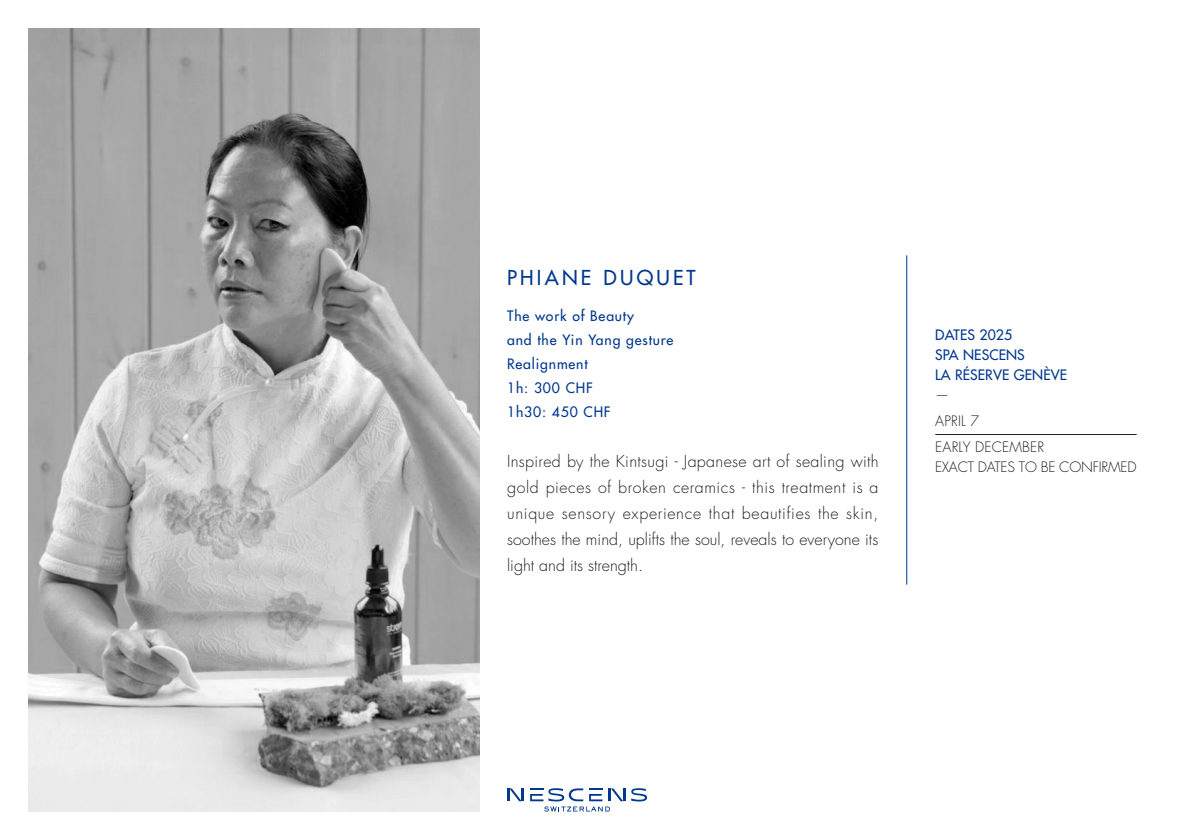
<style>
.page{position:relative;width:1191px;height:840px;background:#fff}
.page>*{position:absolute;margin:0;border:0;box-sizing:border-box;transform-origin:0 0}
.t1{font:500 20px "Futura Std";letter-spacing:.16em;color:#00388e}
.t2{font:300 16px/26px "Futura Std";color:#231f20;text-align:justify}
.t3{font:500 14px "Futura Std";letter-spacing:.06em;color:#00388e}
.t4{font:500 14px "Futura Std";letter-spacing:.01em;color:#00388e}
.t5{font:300 14px "Futura Std";letter-spacing:-.015em;color:#231f20}
.t6{font:300 14px "Futura Std";letter-spacing:.01em;color:#231f20}
</style>
<div class="page">
<img style="left:28px;top:28px;width:451px;height:783px">
<hr style="left:906px;top:255px;width:1px;height:329px;background:#00388e">
<hr style="left:935px;top:434px;width:201px;height:1px;background:#231f20">
<svg style="left:507px;top:788px;width:17px;height:12px"></svg>
<svg style="left:631px;top:788px;width:16px;height:13px"></svg>
<svg style="left:530px;top:788px;width:95px;height:23px"></svg>
<p class="t1" style="left:507px;top:265px;width:190px">PHIANE DUQUET</p>
<p class="t3" style="left:507px;top:307px;width:128px">The work of Beauty</p>
<p class="t3" style="left:507px;top:331px;width:168px">and the Yin Yang gesture</p>
<p class="t3" style="left:507px;top:355px;width:82px">Realignment</p>
<p class="t3" style="left:507px;top:379px;width:87px">1h: 300 CHF</p>
<p class="t3" style="left:507px;top:403px;width:105px">1h30: 450 CHF</p>
<p class="t2" style="left:507px;top:448px;width:373px">Inspired by the Kintsugi - Japanese art of sealing with gold pieces of broken ceramics - this treatment is a unique sensory experience that beautifies the skin, soothes the mind, uplifts the soul, reveals to everyone its light and its strength.</p>
<p class="t4" style="left:935px;top:325px;width:78px">DATES 2025</p>
<p class="t4" style="left:935px;top:345px;width:91px">SPA NESCENS</p>
<p class="t4" style="left:935px;top:365px;width:133px">LA RÉSERVE GENÈVE</p>
<p class="t5" style="left:935px;top:386px;width:15px">—</p>
<p class="t5" style="left:935px;top:412px;width:45px">APRIL 7</p>
<p class="t6" style="left:935px;top:438px;width:110px">EARLY DECEMBER</p>
<p class="t5" style="left:935px;top:458px;width:203px">EXACT DATES TO BE CONFIRMED</p>
</div>
